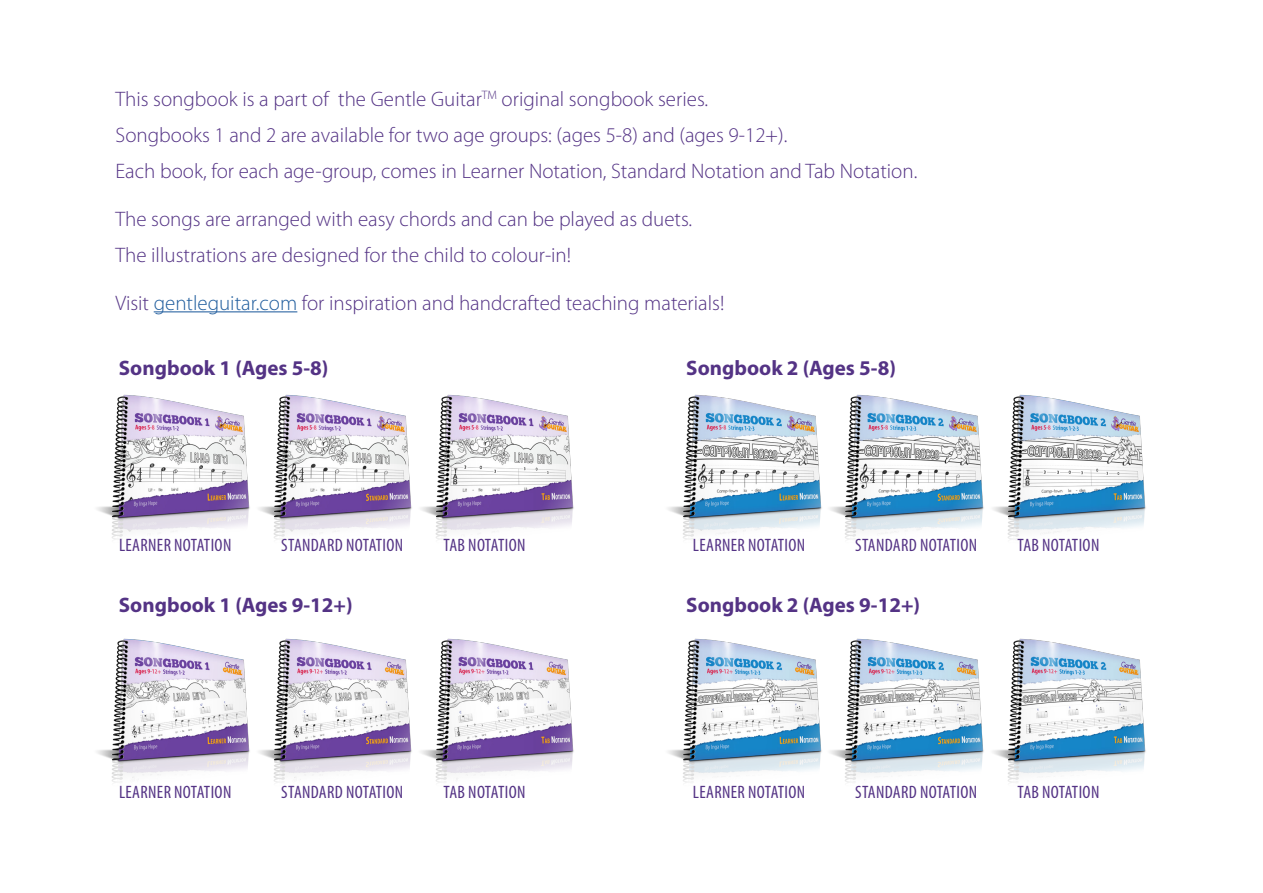
<style>
.page{position:relative;width:1263px;height:893px;background:#fff}
.page>*{position:absolute;margin:0;border:0;box-sizing:border-box;transform-origin:0 0}
.t1{font:300 21px/36px "Myriad Pro";color:#543385}
.t2{font:700 21px "Myriad Pro";color:#543385}
.t3{font:condensed 18px "Myriad Pro";letter-spacing:.02em;color:#543385}
.s1{color:#215e9e}
</style>
<div class="page">
<hr style="left:154px;top:311px;width:143px;height:1px;background:#215e9e">
<img style="left:97px;top:394px;width:153px;height:146px">
<img style="left:259px;top:394px;width:153px;height:146px">
<img style="left:421px;top:394px;width:153px;height:146px">
<img style="left:668px;top:394px;width:154px;height:146px">
<img style="left:830px;top:394px;width:154px;height:146px">
<img style="left:993px;top:394px;width:153px;height:146px">
<img style="left:993px;top:638px;width:153px;height:145px">
<img style="left:97px;top:638px;width:153px;height:145px">
<img style="left:259px;top:638px;width:153px;height:145px">
<img style="left:421px;top:638px;width:153px;height:145px">
<img style="left:668px;top:638px;width:154px;height:145px">
<img style="left:830px;top:638px;width:154px;height:145px">
<p class="t1" style="left:116px;top:81px;width:803px">This songbook is a part of the Gentle Guitar<sup>TM</sup> original songbook series.<br>Songbooks 1 and 2 are available for two age groups: (ages 5-8) and (ages 9-12+).<br>Each book, for each age-group, comes in Learner Notation, Standard Notation and Tab Notation.</p>
<p class="t1" style="left:116px;top:201px;width:578px">The songs are arranged with easy chords and can be played as duets.<br>The illustrations are designed for the child to colour-in!</p>
<p class="t1" style="left:116px;top:285px;width:610px">Visit <span class="s1">gentleguitar.com</span> for inspiration and handcrafted teaching materials!</p>
<p class="t2" style="left:119px;top:354px;width:211px">Songbook 1 (Ages 5-8)</p>
<p class="t2" style="left:686px;top:354px;width:211px">Songbook 2 (Ages 5-8)</p>
<p class="t3" style="left:119px;top:534px;width:114px">LEARNER NOTATION</p>
<p class="t3" style="left:281px;top:534px;width:123px">STANDARD NOTATION</p>
<p class="t3" style="left:443px;top:534px;width:83px">TAB NOTATION</p>
<p class="t3" style="left:693px;top:534px;width:114px">LEARNER NOTATION</p>
<p class="t3" style="left:855px;top:534px;width:123px">STANDARD NOTATION</p>
<p class="t3" style="left:1017px;top:534px;width:83px">TAB NOTATION</p>
<p class="t2" style="left:119px;top:592px;width:235px">Songbook 1 (Ages 9-12+)</p>
<p class="t2" style="left:686px;top:592px;width:235px">Songbook 2 (Ages 9-12+)</p>
<p class="t3" style="left:119px;top:781px;width:114px">LEARNER NOTATION</p>
<p class="t3" style="left:281px;top:781px;width:123px">STANDARD NOTATION</p>
<p class="t3" style="left:443px;top:781px;width:83px">TAB NOTATION</p>
<p class="t3" style="left:693px;top:781px;width:114px">LEARNER NOTATION</p>
<p class="t3" style="left:855px;top:781px;width:123px">STANDARD NOTATION</p>
<p class="t3" style="left:1017px;top:781px;width:83px">TAB NOTATION</p>
</div>
